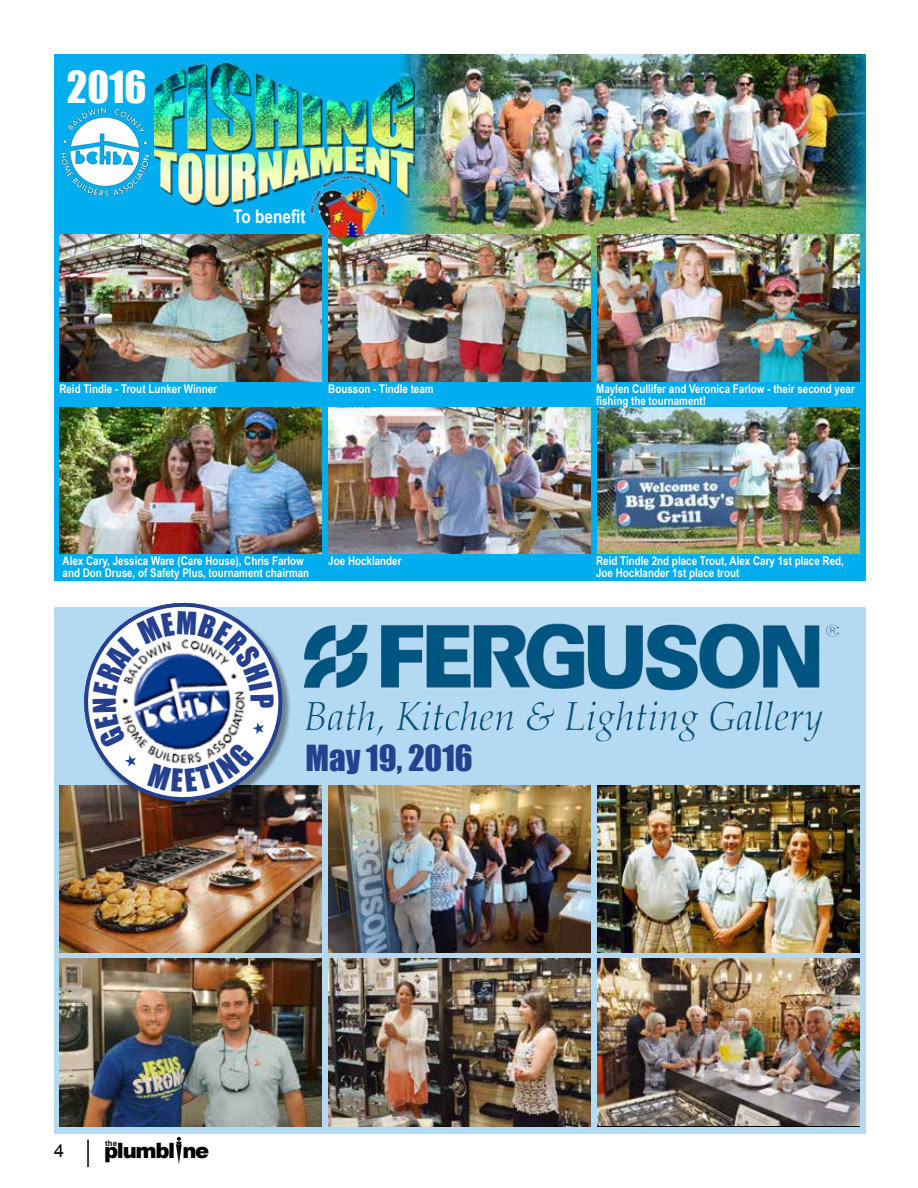
<style>
.page{position:relative;width:918px;height:1188px;background:#fff}
.page>*{position:absolute;margin:0;border:0;box-sizing:border-box;transform-origin:0 0}
.t1{font:40.65px "Impact";color:#fff}
.t2{font:33px "Impact";color:#25408f}
.t3{font:900 21.15px "Arial";letter-spacing:-.06em;color:#000}
.t4{font:700 18.75px "Arial Narrow";color:#fff}
.t5{font:18px "Arial";color:#000}
.t6{font:700 12px/12px "Arial Narrow";color:#fff}
.t7{font:700 7.8px "Arial";color:#000}
</style>
<div class="page">
<svg style="left:176px;top:1137px;width:6px;height:27px"></svg>
<hr style="left:87px;top:1140px;width:2px;height:27px;background:#000">
<div style="left:54px;top:55px;width:811px;height:526px;background:#00aeef"></div>
<img style="left:399px;top:55px;width:466px;height:228px">
<div style="left:54px;top:607px;width:811px;height:526px;background:#b4daf3"></div>
<img style="left:60px;top:235px;width:262px;height:146px">
<img style="left:60px;top:407px;width:262px;height:147px">
<img style="left:328px;top:235px;width:263px;height:146px">
<img style="left:328px;top:407px;width:263px;height:147px">
<img style="left:597px;top:235px;width:263px;height:146px">
<img style="left:597px;top:407px;width:263px;height:147px">
<img style="left:60px;top:786px;width:262px;height:167px">
<img style="left:60px;top:958px;width:262px;height:168px">
<img style="left:328px;top:786px;width:263px;height:167px">
<img style="left:328px;top:958px;width:263px;height:168px">
<img style="left:597px;top:786px;width:263px;height:167px">
<img style="left:597px;top:958px;width:263px;height:168px">
<img style="left:155px;top:64px;width:260px;height:142px">
<img style="left:60px;top:107px;width:90px;height:90px">
<img style="left:305px;top:623px;width:533px;height:119px">
<img style="left:307px;top:173px;width:79px;height:75px">
<svg style="left:76px;top:602px;width:214px;height:207px"></svg>
<svg style="left:93px;top:611px;width:181px;height:181px;background:#b9c5d7"></svg>
<h1 class="t1" style="left:67px;top:56px;width:81px">2016</h1>
<h3 class="t4" style="left:233px;top:202px;width:74px">To benefit</h3>
<p class="t6" style="left:59px;top:382px;width:159px">Reid Tindle - Trout Lunker Winner</p>
<p class="t6" style="left:328px;top:382px;width:107px">Bousson - Tindle team</p>
<p class="t6" style="left:596px;top:382px;width:260px">Maylen Cullifer and Veronica Farlow - their second year fishing the tournament!</p>
<p class="t6" style="left:63px;top:554px;width:248px">Alex Cary, Jessica Ware (Care House), Chris Farlow and Don Druse, of Safety Plus, tournament chairman</p>
<p class="t6" style="left:328px;top:554px;width:75px">Joe Hocklander</p>
<p class="t6" style="left:596px;top:554px;width:249px">Reid Tindle 2nd place Trout, Alex Cary 1st place Red,<br>Joe Hocklander 1st place trout</p>
<h2 class="t2" style="left:305px;top:733px;width:169px">May 19, 2016</h2>
<h3 class="t5" style="left:54px;top:1139px;width:12px">4</h3>
<p class="t7" style="left:105px;top:1138px;width:13px">the</p>
<h3 class="t3" style="left:104px;top:1136px;width:107px">plumbl ne</h3>
</div>
